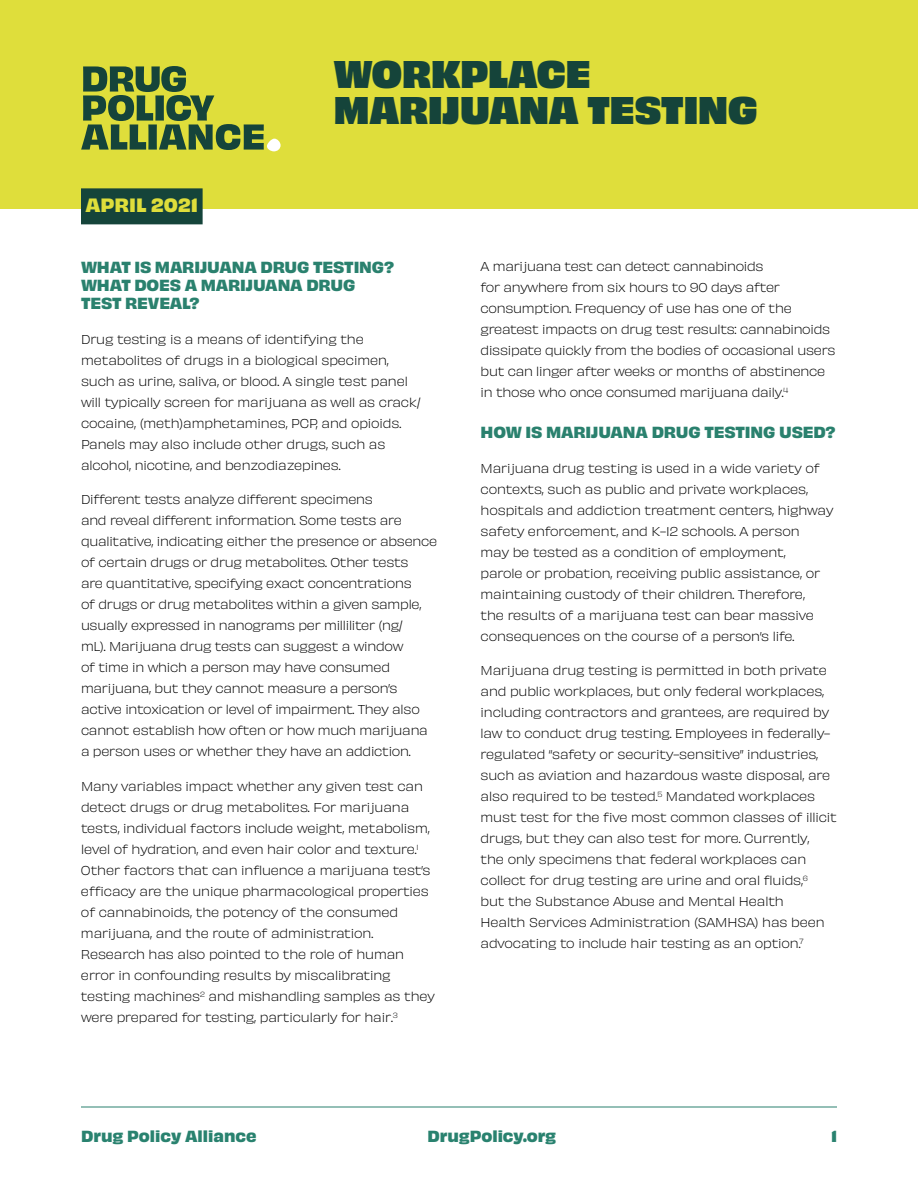
<style>
.page{position:relative;width:918px;height:1188px;background:#fff}
.page>*{position:absolute;margin:0;border:0;box-sizing:border-box;transform-origin:0 0}
.t1{font:36px/36px "Obviously Blck";color:#15443a}
.t2{font:700 18px "Obviously";color:#dfde3b}
.t3{font:700 15px/18px "Obviously";letter-spacing:-.01em;color:#2a816e}
.t4{font:700 15px "Obviously";color:#29826f}
.t5{font:12px/21px "Obviously Lght";letter-spacing:-.01em;color:#000}
</style>
<div class="page">
<hr style="left:81px;top:1107px;width:756px;height:1px;background:#2a816e">
<div style="left:0;top:0;width:918px;height:208px;background:#dfde3b"></div>
<div style="left:81px;top:188px;width:122px;height:36px;background:#15443a"></div>
<svg style="left:81px;top:66px;width:200px;height:85px"></svg>
<h2 class="t2" style="left:86px;top:191px;width:114px">APRIL 2021</h2>
<h1 class="t1" style="left:334px;top:53px;width:425px">WORKPLACE<br>MARIJUANA TESTING</h1>
<p class="t3" style="left:81px;top:257px;width:315px">WHAT IS MARIJUANA DRUG TESTING?<br>WHAT DOES A MARIJUANA DRUG<br>TEST REVEAL?</p>
<p class="t5" style="left:81px;top:328px;width:341px">Drug testing is a means of identifying the metabolites of drugs in a biological specimen, such as urine, saliva, or blood. A single test panel will typically screen for marijuana as well as crack/ cocaine, (meth)amphetamines, PCP, and opioids.<br>Panels may also include other drugs, such as alcohol, nicotine, and benzodiazepines.</p>
<p class="t5" style="left:81px;top:488px;width:358px">Different tests analyze different specimens<br>and reveal different information. Some tests are qualitative, indicating either the presence or absence of certain drugs or drug metabolites. Other tests<br>are quantitative, specifying exact concentrations<br>of drugs or drug metabolites within a given sample, usually expressed in nanograms per milliliter (ng/<br>mL). Marijuana drug tests can suggest a window<br>of time in which a person may have consumed marijuana, but they cannot measure a person’s active intoxication or level of impairment. They also cannot establish how often or how much marijuana a person uses or whether they have an addiction.</p>
<p class="t5" style="left:81px;top:775px;width:355px">Many variables impact whether any given test can detect drugs or drug metabolites. For marijuana tests, individual factors include weight, metabolism, level of hydration, and even hair color and texture.<sup>1<br></sup>Other factors that can influence a marijuana test’s efficacy are the unique pharmacological properties of cannabinoids, the potency of the consumed marijuana, and the route of administration.<br>Research has also pointed to the role of human error in confounding results by miscalibrating testing machines<sup>2</sup> and mishandling samples as they were prepared for testing, particularly for hair.<sup>3</sup></p>
<p class="t5" style="left:481px;top:255px;width:357px">A marijuana test can detect cannabinoids<br>for anywhere from six hours to 90 days after consumption. Frequency of use has one of the greatest impacts on drug test results: cannabinoids dissipate quickly from the bodies of occasional users but can linger after weeks or months of abstinence in those who once consumed marijuana daily.<sup>4</sup></p>
<p class="t3" style="left:481px;top:422px;width:357px">HOW IS MARIJUANA DRUG TESTING USED?</p>
<p class="t5" style="left:481px;top:457px;width:354px">Marijuana drug testing is used in a wide variety of contexts, such as public and private workplaces, hospitals and addiction treatment centers, highway safety enforcement, and K-12 schools. A person<br>may be tested as a condition of employment,<br>parole or probation, receiving public assistance, or maintaining custody of their children. Therefore,<br>the results of a marijuana test can bear massive consequences on the course of a person’s life.</p>
<p class="t5" style="left:481px;top:659px;width:358px">Marijuana drug testing is permitted in both private and public workplaces, but only federal workplaces, including contractors and grantees, are required by law to conduct drug testing. Employees in federally&shy;regulated “safety or security-sensitive” industries, such as aviation and hazardous waste disposal, are also required to be tested.<sup>5</sup> Mandated workplaces must test for the five most common classes of illicit drugs, but they can also test for more. Currently,<br>the only specimens that federal workplaces can collect for drug testing are urine and oral fluids,<sup>6<br></sup>but the Substance Abuse and Mental Health<br>Health Services Administration (SAMHSA) has been advocating to include hair testing as an option.<sup>7</sup></p>
<p class="t4" style="left:81px;top:1124px;width:177px">Drug Policy Alliance</p>
<p class="t4" style="left:427px;top:1124px;width:130px">DrugPolicy.org</p>
<p class="t4" style="left:831px;top:1124px;width:7px">1</p>
</div>
